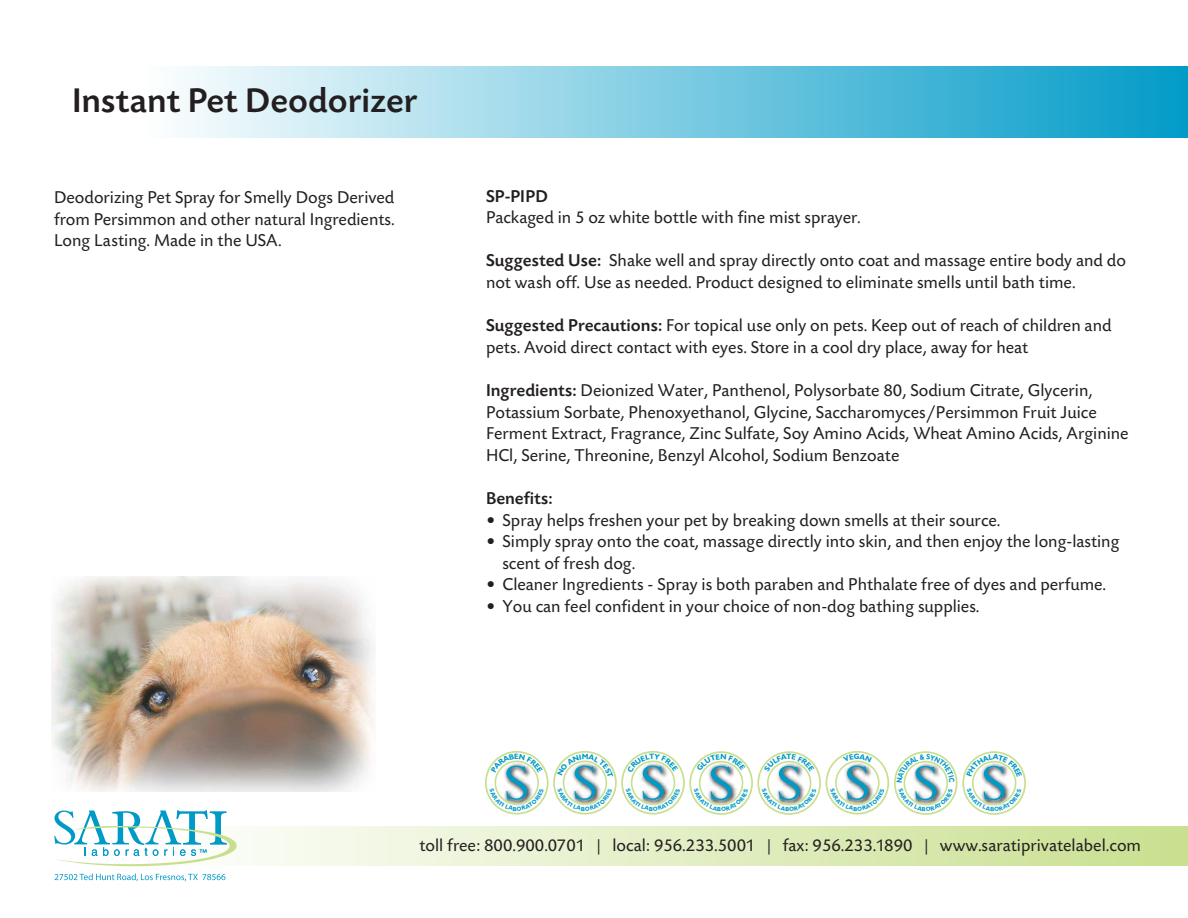
<style>
.page{position:relative;width:1188px;height:918px;background:#fff}
.page>*{position:absolute;margin:0;border:0;box-sizing:border-box;transform-origin:0 0}
.t1{font:500 36px "Today BEF";color:#231f20}
.t2{font:18px/21.6px "Today BEF";color:#231f20}
.t3{font:500 18px "Today BEF";color:#231f20}
.s1{font-weight:500}
</style>
<div class="page">
<div style="left:52px;top:67px;width:1136px;height:71px;background:linear-gradient(to right,#fff,#039cc8)"></div>
<svg style="left:237px;top:826px;width:951px;height:39px;background:#e1edc1"></svg>
<svg style="left:54px;top:810px;width:183px;height:56px"></svg>
<svg style="left:55px;top:873px;width:170px;height:8px"></svg>
<div style="left:485px;top:751px;width:64px;height:64px;border:2px solid #c8df8e;border-radius:50%"></div>
<div style="left:553px;top:751px;width:64px;height:64px;border:2px solid #c8df8e;border-radius:50%"></div>
<div style="left:621px;top:751px;width:64px;height:64px;border:2px solid #c8df8e;border-radius:50%"></div>
<div style="left:689px;top:751px;width:64px;height:64px;border:2px solid #c8df8e;border-radius:50%"></div>
<div style="left:757px;top:751px;width:64px;height:64px;border:2px solid #c8df8e;border-radius:50%"></div>
<div style="left:826px;top:751px;width:63px;height:64px;border:2px solid #c8df8e;border-radius:50%"></div>
<div style="left:894px;top:751px;width:64px;height:64px;border:2px solid #c8df8e;border-radius:50%"></div>
<div style="left:962px;top:751px;width:64px;height:64px;border:2px solid #c8df8e;border-radius:50%"></div>
<img style="left:52px;top:576px;width:323px;height:216px">
<svg style="left:489px;top:754px;width:55px;height:57px"></svg>
<svg style="left:557px;top:754px;width:56px;height:57px"></svg>
<svg style="left:626px;top:754px;width:54px;height:57px"></svg>
<svg style="left:694px;top:754px;width:54px;height:57px"></svg>
<svg style="left:762px;top:754px;width:54px;height:57px"></svg>
<svg style="left:830px;top:754px;width:55px;height:57px"></svg>
<svg style="left:897px;top:754px;width:58px;height:57px"></svg>
<svg style="left:966px;top:754px;width:56px;height:57px"></svg>
<h1 class="t1" style="left:72px;top:81px;width:347px">Instant Pet Deodorizer</h1>
<p class="t2" style="left:54px;top:187px;width:342px;text-align:justify">Deodorizing Pet Spray for Smelly Dogs Derived from Persimmon and other natural Ingredients.<br>Long Lasting. Made in the USA.</p>
<p class="t3" style="left:486px;top:186px;width:64px">SP-PIPD</p>
<p class="t2" style="left:486px;top:207px;width:376px">Packaged in 5 oz white bottle with fine mist sprayer.</p>
<p class="t2" style="left:486px;top:250px;width:641px"><span class="s1">Suggested Use:</span> Shake well and spray directly onto coat and massage entire body and do not wash off. Use as needed. Product designed to eliminate smells until bath time.</p>
<p class="t2" style="left:486px;top:315px;width:627px"><span class="s1">Suggested Precautions:</span> For topical use only on pets. Keep out of reach of children and pets. Avoid direct contact with eyes. Store in a cool dry place, away for heat</p>
<p class="t2" style="left:486px;top:380px;width:644px"><span class="s1">Ingredients:</span> Deionized Water, Panthenol, Polysorbate 80, Sodium Citrate, Glycerin, Potassium Sorbate, Phenoxyethanol, Glycine, Saccharomyces/Persimmon Fruit Juice Ferment Extract, Fragrance, Zinc Sulfate, Soy Amino Acids, Wheat Amino Acids, Arginine HCl, Serine, Threonine, Benzyl Alcohol, Sodium Benzoate</p>
<p class="t3" style="left:486px;top:489px;width:68px">Benefits:</p>
<p class="t2" style="left:486px;top:510px;width:516px">• Spray helps freshen your pet by breaking down smells at their source.</p>
<p class="t2" style="left:502px;top:531px;width:619px;text-indent:-16px">• Simply spray onto the coat, massage directly into skin, and then enjoy the long-lasting scent of fresh dog.</p>
<p class="t2" style="left:486px;top:574px;width:622px">• Cleaner Ingredients - Spray is both paraben and Phthalate free of dyes and perfume.</p>
<p class="t2" style="left:486px;top:596px;width:495px">• You can feel confident in your choice of non-dog bathing supplies.</p>
<p class="t2" style="left:419px;top:835px;width:723px">toll free: 800.900.0701 | local: 956.233.5001 | fax: 956.233.1890 | www.saratiprivatelabel.com</p>
</div>
